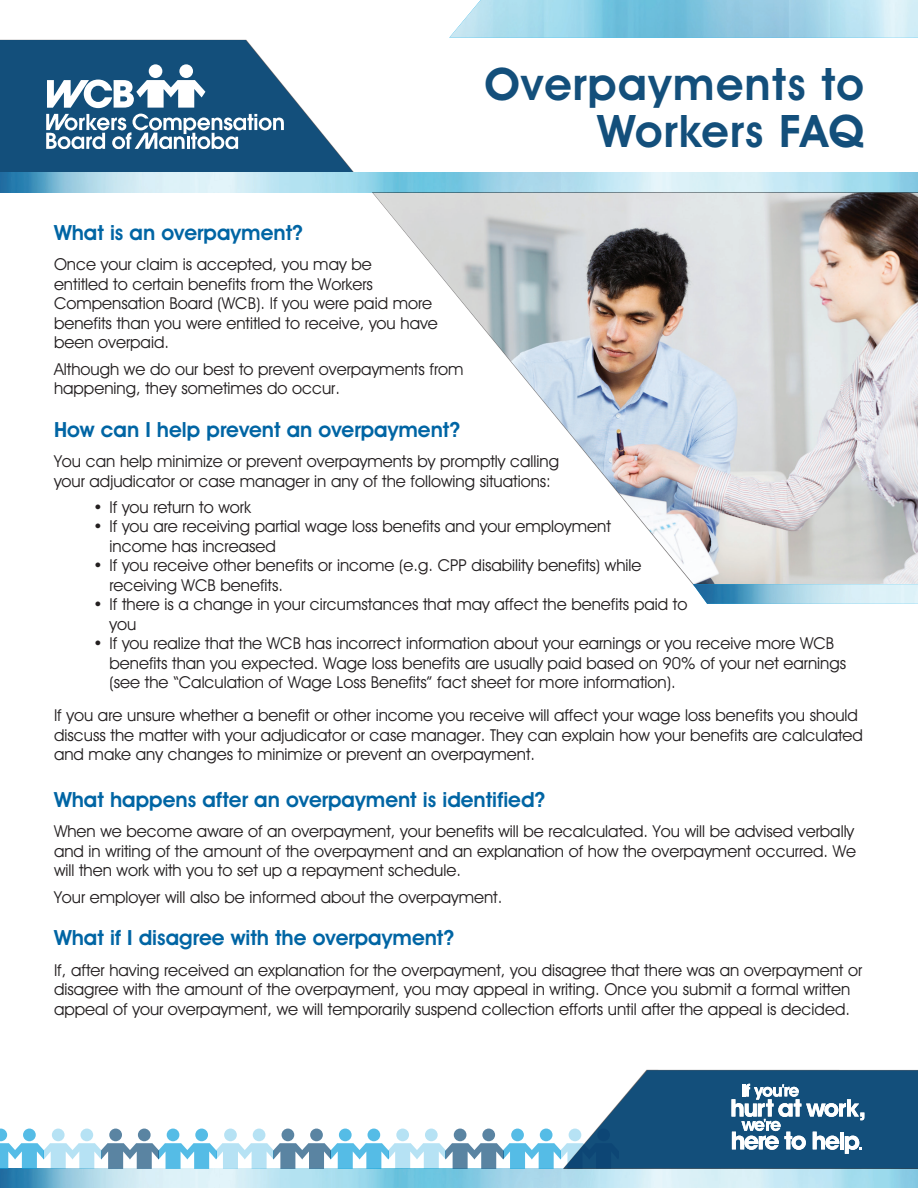
<style>
.page{position:relative;width:918px;height:1188px;background:#fff}
.page>*{position:absolute;margin:0;border:0;box-sizing:border-box;transform-origin:0 0}
.t1{font:600 45px/46.5px "Avant Garde IT Cby BT";letter-spacing:.03em;color:#134f7b;text-align:right}
.t2{font:600 21px "Avant Garde IT Cby BT";color:#0065a4}
.Body_Copy{font:16.5px/19.5px "Avant Garde IT Cby BT";color:#231f20}
.Bullet{font:16.5px/19.5px "Avant Garde IT Cby BT";color:#231f20}
</style>
<div class="page">
<img style="left:0;top:1168px;width:918px;height:20px">
<svg style="left:0;top:40px;width:354px;height:133px;fill:#134f7b"></svg>
<svg style="left:46px;top:114px;width:238px;height:35px"></svg>
<div style="left:149px;top:64px;width:13px;height:14px;background:#fff;border-radius:50%"></div>
<div style="left:179px;top:64px;width:14px;height:14px;background:#fff;border-radius:50%"></div>
<svg style="left:47px;top:80px;width:158px;height:28px"></svg>
<img style="left:449px;top:0;width:469px;height:38px">
<img style="left:0;top:173px;width:918px;height:19px">
<img style="left:373px;top:192px;width:545px;height:393px">
<img style="left:693px;top:584px;width:225px;height:20px">
<svg style="left:0;top:1070px;width:918px;height:98px"></svg>
<p class="t1" style="left:484px;top:61px;width:381px">Overpayments to<br>Workers FAQ</p>
<p class="t2" style="left:54px;top:220px;width:250px">What is an overpayment?</p>
<p class="Body_Copy" style="left:54px;top:255px;width:385px">Once your claim is accepted, you may be<br>entitled to certain benefits from the Workers Compensation Board (WCB). If you were paid more benefits than you were entitled to receive, you have been overpaid.</p>
<p class="Body_Copy" style="left:54px;top:359px;width:411px">Although we do our best to prevent overpayments from happening, they sometimes do occur.</p>
<p class="t2" style="left:54px;top:417px;width:408px">How can I help prevent an overpayment?</p>
<p class="Body_Copy" style="left:54px;top:451px;width:507px">You can help minimize or prevent overpayments by promptly calling your adjudicator or case manager in any of the following situations:</p>
<p class="Bullet" style="left:93px;top:497px;width:159px">• If you return to work</p>
<p class="Bullet" style="left:110px;top:517px;width:503px;text-indent:-16px">• If you are receiving partial wage loss benefits and your employment income has increased</p>
<p class="Bullet" style="left:110px;top:556px;width:534px;text-indent:-16px">• If you receive other benefits or income (e.g. CPP disability benefits) while receiving WCB benefits.</p>
<p class="Bullet" style="left:110px;top:595px;width:579px;text-indent:-16px">• If there is a change in your circumstances that may affect the benefits paid to you</p>
<p class="Bullet" style="left:110px;top:634px;width:738px;text-indent:-16px">• If you realize that the WCB has incorrect information about your earnings or you receive more WCB benefits than you expected. Wage loss benefits are usually paid based on 90% of your net earnings (see the “Calculation of Wage Loss Benefits” fact sheet for more information).</p>
<p class="Body_Copy" style="left:54px;top:706px;width:811px">If you are unsure whether a benefit or other income you receive will affect your wage loss benefits you should discuss the matter with your adjudicator or case manager. They can explain how your benefits are calculated and make any changes to minimize or prevent an overpayment.</p>
<p class="t2" style="left:54px;top:787px;width:493px">What happens after an overpayment is identified?</p>
<p class="Body_Copy" style="left:54px;top:822px;width:804px">When we become aware of an overpayment, your benefits will be recalculated. You will be advised verbally and in writing of the amount of the overpayment and an explanation of how the overpayment occurred. We will then work with you to set up a repayment schedule.</p>
<p class="Body_Copy" style="left:54px;top:887px;width:450px">Your employer will also be informed about the overpayment.</p>
<p class="t2" style="left:54px;top:925px;width:402px">What if I disagree with the overpayment?</p>
<p class="Body_Copy" style="left:54px;top:960px;width:810px">If, after having received an explanation for the overpayment, you disagree that there was an overpayment or disagree with the amount of the overpayment, you may appeal in writing. Once you submit a formal written appeal of your overpayment, we will temporarily suspend collection efforts until after the appeal is decided.</p>
</div>
